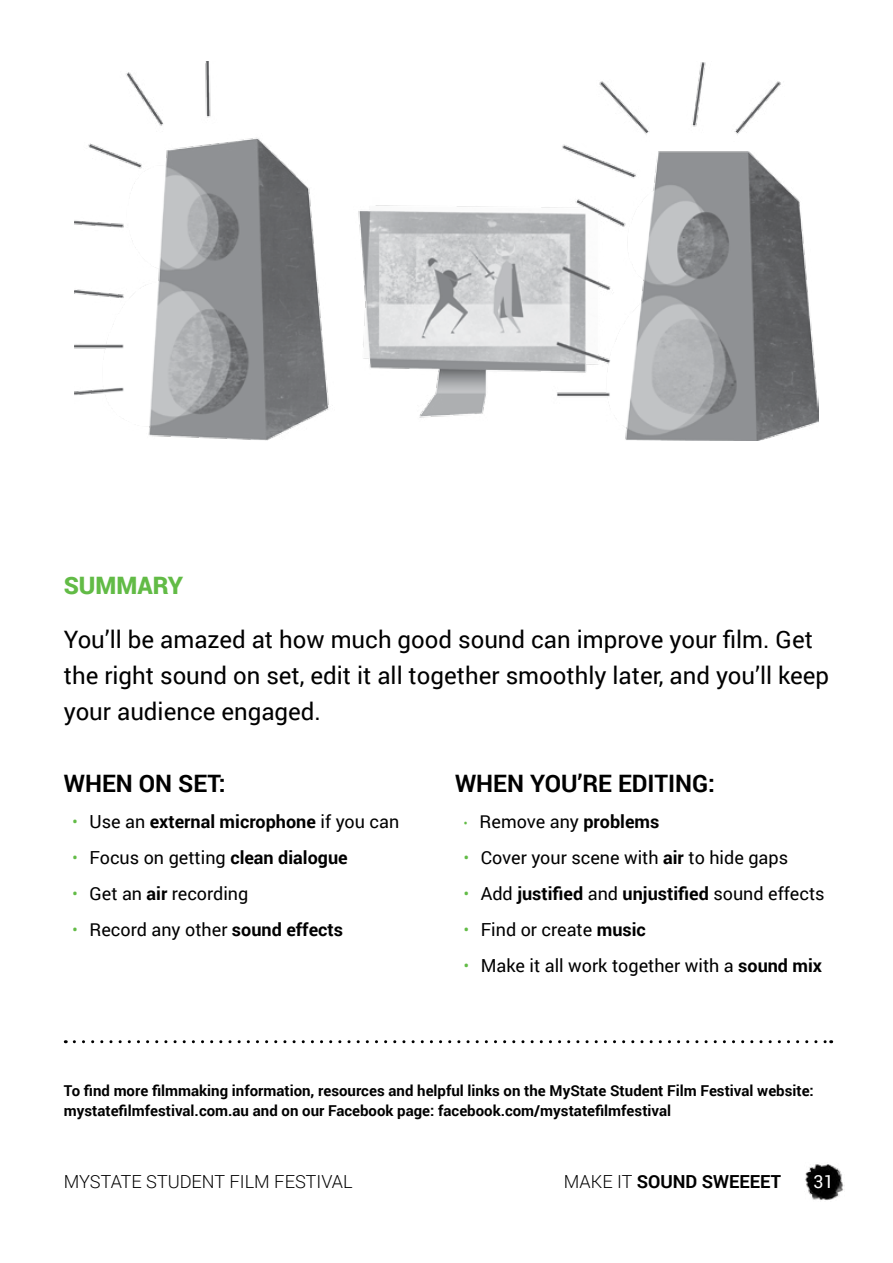
<style>
.page{position:relative;width:893px;height:1263px;background:#fff}
.page>*{position:absolute;margin:0;border:0;box-sizing:border-box;transform-origin:0 0}
.t1{font:24px/36px "Roboto";color:#000}
.t2{font:700 24px "Roboto";color:#000}
.t3{font:900 24px "Roboto";color:#62bb46}
.t4{font:18px "Roboto";color:#000}
.t5{font:700 18px "Roboto";color:#000}
.t6{font:300 18px "Roboto";color:#000}
.t7{font:18px "Roboto";color:#fff}
.t8{font:700 15px/19.5px "Roboto";color:#000}
.s1{font-weight:300;color:#62bb46}
.s2{font-weight:400}
.s3{font-weight:700}
.s4{font-weight:300;font-size:13.5px;color:#62bb46}
.s5{font-weight:300}
</style>
<div class="page">
<img style="left:805px;top:1164px;width:39px;height:36px">
<img style="left:74px;top:62px;width:745px;height:379px">
<svg style="left:74px;top:1040px;width:758px;height:3px"></svg>
<h1 class="t3" style="left:64px;top:569px;width:121px">SUMMARY</h1>
<h1 class="t1" style="left:64px;top:621px;width:767px">You’ll be amazed at how much good sound can improve your film. Get the right sound on set, edit it all together smoothly later, and you’ll keep your audience engaged.</h1>
<h1 class="t2" style="left:64px;top:767px;width:163px">WHEN ON SET:</h1>
<p class="t5" style="left:72px;top:809px;width:328px"><span class="s1">•</span> <span class="s2">●Use an</span> external microphone <span class="s2">if you can</span></p>
<p class="t4" style="left:72px;top:845px;width:277px"><span class="s1">•</span> ●Focus on getting <span class="s3">clean dialogue</span></p>
<p class="t4" style="left:72px;top:881px;width:178px"><span class="s1">•</span> ●Get an <span class="s3">air</span> recording</p>
<p class="t4" style="left:72px;top:917px;width:272px"><span class="s1">•</span> ●Record any other <span class="s3">sound effects</span></p>
<h1 class="t2" style="left:455px;top:767px;width:262px">WHEN YOU’RE EDITING:</h1>
<p class="t4" style="left:463px;top:809px;width:197px"><span class="s4">•</span> Remove any <span class="s3">problems</span></p>
<p class="t4" style="left:463px;top:845px;width:326px"><span class="s1">•</span> ●Cover your scene with <span class="s3">air</span> to hide gaps</p>
<p class="t5" style="left:463px;top:881px;width:363px"><span class="s1">•</span> <span class="s2">●Add</span> justified <span class="s2">and</span> unjustified <span class="s2">sound effects</span></p>
<p class="t4" style="left:464px;top:917px;width:184px"><span class="s1">•</span> ●Find or create <span class="s3">music</span></p>
<p class="t4" style="left:464px;top:953px;width:360px"><span class="s1">•</span> ●Make it all work together with a <span class="s3">sound mix</span></p>
<p class="t8" style="left:64px;top:1080px;width:752px">To find more filmmaking information, resources and helpful links on the MyState Student Film Festival website: mystatefilmfestival.com.au and on our Facebook page: facebook.com/mystatefilmfestival</p>
<p class="t6" style="left:64px;top:1169px;width:290px">MYSTATE STUDENT FILM FESTIVAL</p>
<p class="t5" style="left:564px;top:1169px;width:219px"><span class="s5">MAKE IT</span> SOUND SWEEEET</p>
<p class="t7" style="left:814px;top:1169px;width:22px">31</p>
</div>
